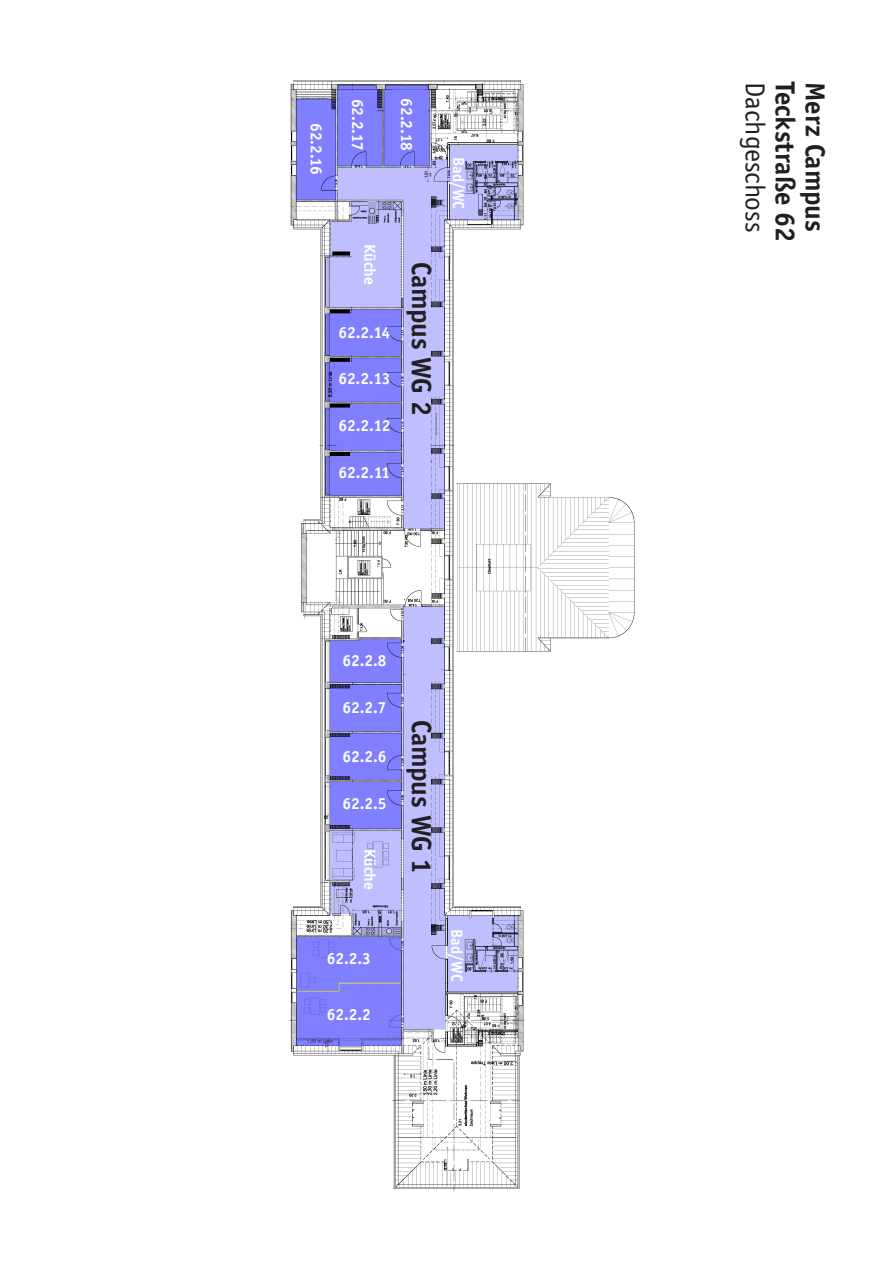
<style>
.page{position:relative;width:893px;height:1263px;background:#fff}
.page>*{position:absolute;margin:0;border:0;box-sizing:border-box;transform-origin:0 0}
.t1{font:700 28.35px "Officina Sans";color:#231f20}
.t2{font:28.35px "Officina Sans";color:#231f20}
.t3{font:700 16.5px "Officina Sans";color:#fff}
</style>
<div class="page">
<img style="left:289px;top:80px;width:346px;height:1111px">
<p class="t3" style="left:326px;top:123px;width:53px;rotate:90deg">62.2.16</p>
<p class="t3" style="left:368px;top:99px;width:53px;rotate:90deg">62.2.17</p>
<p class="t3" style="left:416px;top:98px;width:54px;rotate:90deg">62.2.18</p>
<p class="t3" style="left:380px;top:244px;width:42px;rotate:90deg">Küche</p>
<p class="t3" style="left:338px;top:323px;width:53px">62.2.14</p>
<p class="t3" style="left:338px;top:369px;width:54px">62.2.13</p>
<p class="t3" style="left:338px;top:416px;width:53px">62.2.12</p>
<p class="t3" style="left:339px;top:462px;width:53px">62.2.11</p>
<p class="t1" style="left:439px;top:262px;width:155px;rotate:90deg">Campus WG 2</p>
<p class="t3" style="left:469px;top:157px;width:54px;rotate:90deg">Bad/WC</p>
<p class="t3" style="left:342px;top:650px;width:45px">62.2.8</p>
<p class="t3" style="left:342px;top:697px;width:45px">62.2.7</p>
<p class="t3" style="left:342px;top:746px;width:45px">62.2.6</p>
<p class="t3" style="left:342px;top:794px;width:45px">62.2.5</p>
<p class="t3" style="left:380px;top:849px;width:42px;rotate:90deg">Küche</p>
<p class="t3" style="left:327px;top:949px;width:45px">62.2.3</p>
<p class="t3" style="left:327px;top:1005px;width:45px">62.2.2</p>
<p class="t1" style="left:439px;top:720px;width:155px;rotate:90deg">Campus WG 1</p>
<p class="t3" style="left:467px;top:929px;width:54px;rotate:90deg">Bad/WC</p>
<p class="t2" style="left:771px;top:82px;width:152px;rotate:90deg">Dachgeschoss</p>
<p class="t1" style="left:802px;top:82px;width:161px;rotate:90deg">Teckstraße 62</p>
<p class="t1" style="left:832px;top:82px;width:151px;rotate:90deg">Merz Campus</p>
</div>
